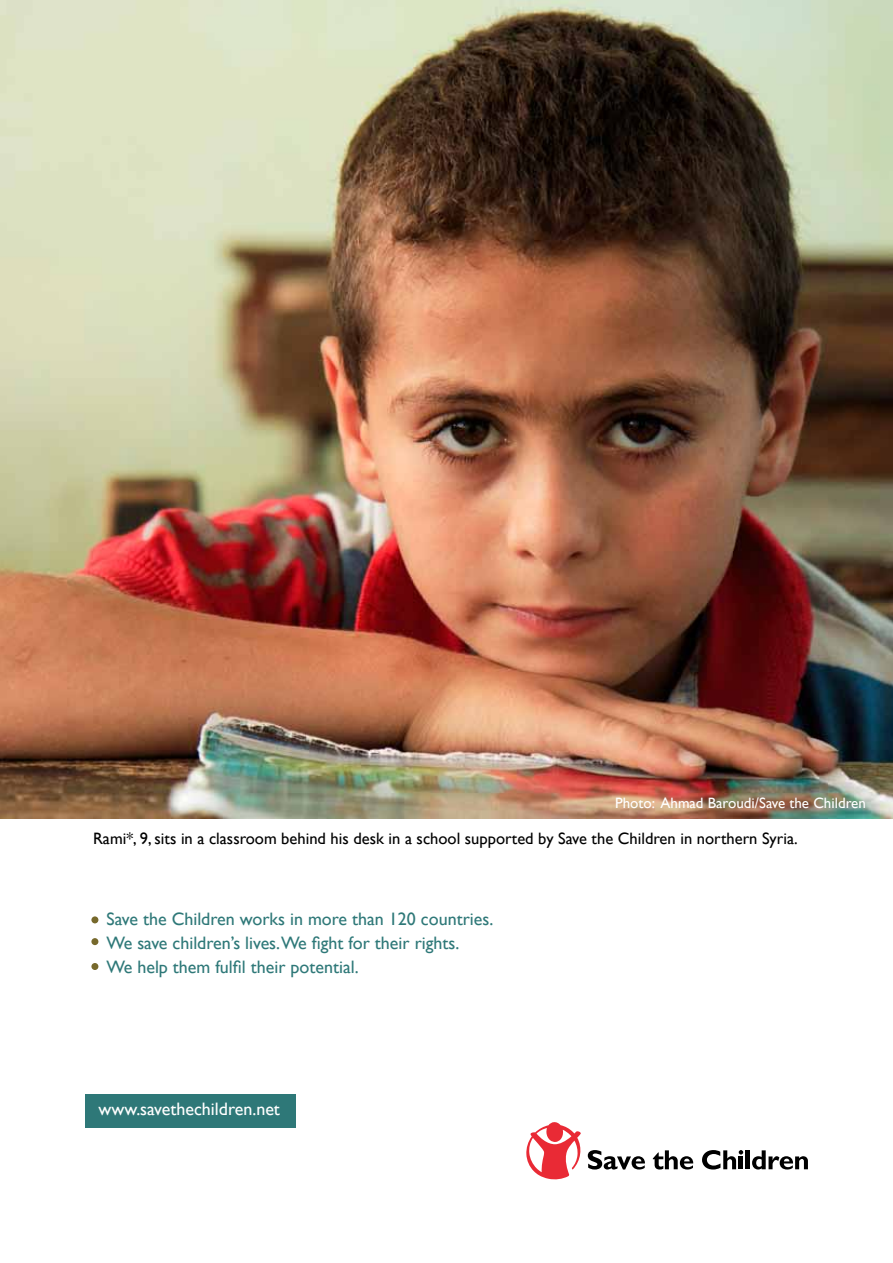
<style>
.page{position:relative;width:893px;height:1263px;background:#fff}
.page>*{position:absolute;margin:0;border:0;box-sizing:border-box;transform-origin:0 0}
.t1{font:18px/24px "Gill Sans";color:#2e7878}
.t2{font:18px "Gill Sans";color:#fff}
.t3{font:16.5px "Gill Sans";color:#000}
.t4{font:15px "Gill Sans";color:#fff}
</style>
<div class="page">
<div style="left:85px;top:1094px;width:211px;height:34px;background:#2e7878"></div>
<div style="left:91px;top:916px;width:7px;height:7px;background:#77692c;border-radius:50%"></div>
<div style="left:91px;top:938px;width:7px;height:7px;background:#77692c;border-radius:50%"></div>
<div style="left:91px;top:963px;width:7px;height:7px;background:#77692c;border-radius:50%"></div>
<img style="left:0;top:0;width:893px;height:819px">
<svg style="left:653px;top:1150px;width:40px;height:19px"></svg>
<svg style="left:702px;top:1150px;width:41px;height:19px"></svg>
<hr style="left:746px;top:1150px;width:4px;height:19px;background:#000">
<svg style="left:752px;top:1150px;width:56px;height:19px"></svg>
<svg style="left:526px;top:1122px;width:119px;height:58px"></svg>
<p class="t4" style="left:615px;top:794px;width:252px">Photo: Ahmad Baroudi/Save the Children</p>
<p class="t3" style="left:93px;top:828px;width:706px">Rami*, 9, sits in a classroom behind his desk in a school supported by Save the Children in northern Syria.</p>
<p class="t1" style="left:107px;top:907px;width:388px">Save the Children works in more than 120 countries.<br>We save children’s lives.We fight for their rights.<br>We help them fulfil their potential.</p>
<p class="t2" style="left:99px;top:1098px;width:183px">www.savethechildren.net</p>
</div>
